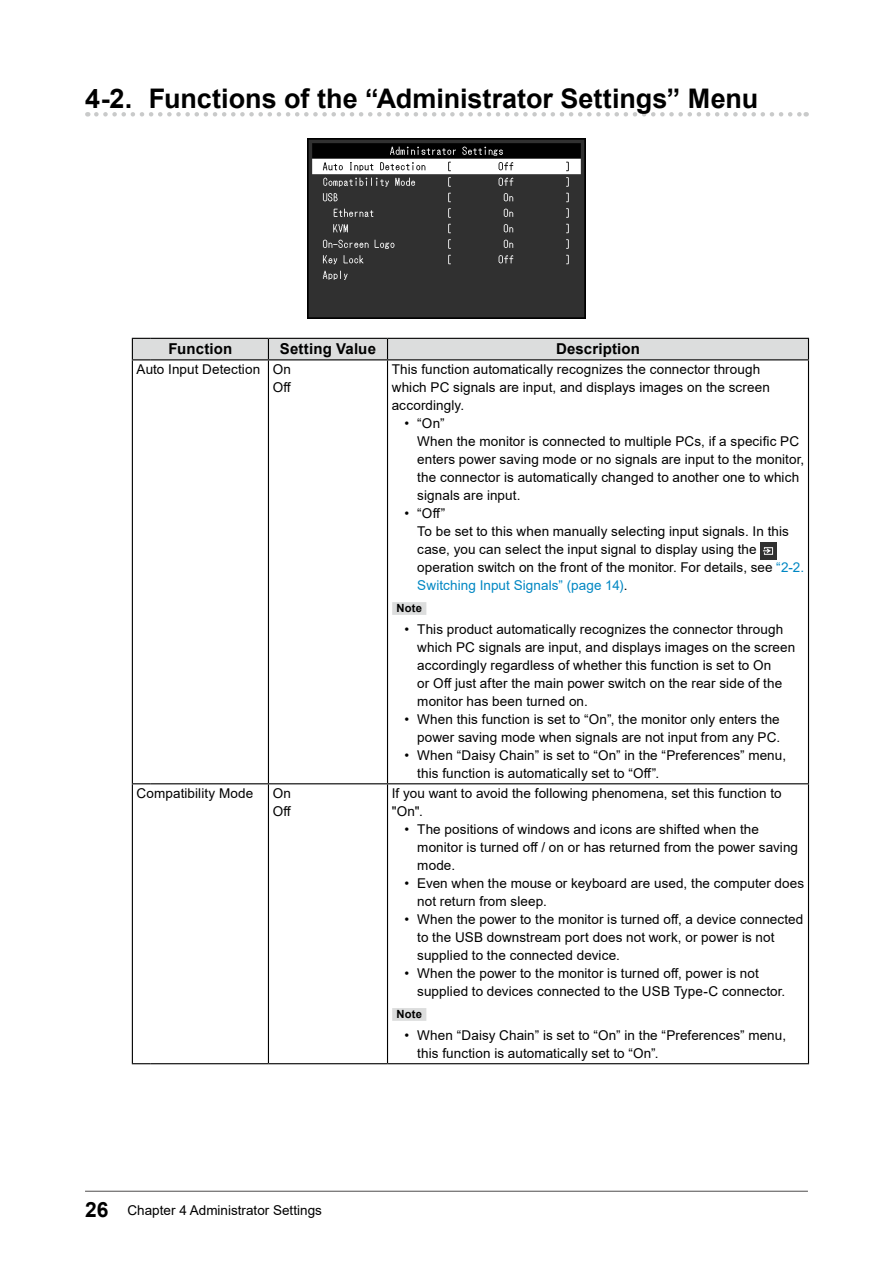
<style>
.page{position:relative;width:893px;height:1263px;background:#fff}
.page>*{position:absolute;margin:0;border:0;box-sizing:border-box;transform-origin:0 0}
.t1{font:700 27px "Arial";color:#000}
.t2{font:700 15px "Arial";letter-spacing:.01em;color:#000}
.t3{font:13.5px/18px "Arial";letter-spacing:.005em;color:#000}
.t4{font:700 11.25px "Arial";letter-spacing:.02em;color:#000}
.s1{color:#0087c3}
.s2{font-weight:700;font-size:21px}
</style>
<div class="page">
<svg style="left:96px;top:112px;width:711px;height:5px"></svg>
<img style="left:308px;top:139px;width:277px;height:179px">
<hr style="left:132px;top:360px;width:1px;height:423px;background:#000">
<hr style="left:268px;top:360px;width:1px;height:423px;background:#000">
<hr style="left:387px;top:360px;width:1px;height:423px;background:#000">
<hr style="left:808px;top:360px;width:1px;height:423px;background:#000">
<hr style="left:132px;top:784px;width:1px;height:279px;background:#000">
<hr style="left:268px;top:784px;width:1px;height:279px;background:#000">
<hr style="left:387px;top:784px;width:1px;height:279px;background:#000">
<hr style="left:808px;top:784px;width:1px;height:279px;background:#000">
<div style="left:132px;top:338px;width:677px;height:22px;background:#dcdddd"></div>
<hr style="left:151px;top:359px;width:117px;height:1px;background:#000">
<hr style="left:268px;top:359px;width:119px;height:1px;background:#000">
<hr style="left:387px;top:359px;width:422px;height:1px;background:#000">
<svg style="left:132px;top:783px;width:19px;height:1px"></svg>
<hr style="left:151px;top:783px;width:117px;height:1px;background:#000">
<hr style="left:268px;top:783px;width:119px;height:1px;background:#000">
<hr style="left:387px;top:783px;width:422px;height:1px;background:#000">
<svg style="left:132px;top:1063px;width:19px;height:1px"></svg>
<hr style="left:151px;top:1063px;width:117px;height:1px;background:#000">
<hr style="left:268px;top:1063px;width:119px;height:1px;background:#000">
<hr style="left:387px;top:1063px;width:422px;height:1px;background:#000">
<div style="left:392px;top:602px;width:34px;height:13px;background:#dcdddd"></div>
<img style="left:760px;top:542px;width:17px;height:17px">
<div style="left:392px;top:1008px;width:34px;height:13px;background:#dcdddd"></div>
<hr style="left:85px;top:1191px;width:723px;height:1px;background:#595757">
<h1 class="t1" style="left:85px;top:80px;width:675px">4-2. Functions of the “Administrator Settings” Menu</h1>
<p class="t2" style="left:169px;top:338px;width:65px">Function</p>
<p class="t2" style="left:280px;top:338px;width:98px">Setting Value</p>
<p class="t2" style="left:556px;top:338px;width:85px">Description</p>
<p class="t3" style="left:137px;top:360px;width:156px;text-align:right">Auto Input Detection On<br>Off</p>
<p class="t3" style="left:392px;top:360px;width:380px">This function automatically recognizes the connector through which PC signals are input, and displays images on the screen accordingly.</p>
<p class="t3" style="left:417px;top:414px;width:388px;text-indent:-13px">• “On”<br>When the monitor is connected to multiple PCs, if a specific PC enters power saving mode or no signals are input to the monitor, the connector is automatically changed to another one to which signals are input.</p>
<p class="t3" style="left:417px;top:504px;width:388px;text-indent:-13px">• “Off”<br>To be set to this when manually selecting input signals. In this case, you can select the input signal to display using the operation switch on the front of the monitor. For details, see <span class="s1">“2-2.<br>Switching Input Signals” (page 14)</span>.</p>
<p class="t4" style="left:396px;top:600px;width:27px">Note</p>
<p class="t3" style="left:417px;top:620px;width:380px;text-indent:-13px">• This product automatically recognizes the connector through which PC signals are input, and displays images on the screen accordingly regardless of whether this function is set to On<br>or Off just after the main power switch on the rear side of the monitor has been turned on.</p>
<p class="t3" style="left:405px;top:710px;width:377px;text-align:right">• When this function is set to “On”, the monitor only enters the power saving mode when signals are not input from any PC.</p>
<p class="t3" style="left:417px;top:746px;width:370px;text-indent:-13px">• When “Daisy Chain” is set to “On” in the “Preferences” menu, this function is automatically set to “Off”.</p>
<p class="t3" style="left:137px;top:784px;width:118px">Compatibility Mode</p>
<p class="t3" style="left:273px;top:784px;width:20px">On<br>Off</p>
<p class="t3" style="left:392px;top:784px;width:391px">If you want to avoid the following phenomena, set this function to "On".</p>
<p class="t3" style="left:417px;top:820px;width:382px;text-indent:-13px">• The positions of windows and icons are shifted when the monitor is turned off / on or has returned from the power saving mode.</p>
<p class="t3" style="left:417px;top:874px;width:388px;text-indent:-13px">• Even when the mouse or keyboard are used, the computer does not return from sleep.</p>
<p class="t3" style="left:417px;top:910px;width:388px;text-indent:-13px">• When the power to the monitor is turned off, a device connected to the USB downstream port does not work, or power is not supplied to the connected device.</p>
<p class="t3" style="left:417px;top:964px;width:370px;text-indent:-13px">• When the power to the monitor is turned off, power is not supplied to devices connected to the USB Type-C connector.</p>
<p class="t4" style="left:396px;top:1006px;width:27px">Note</p>
<p class="t3" style="left:417px;top:1026px;width:370px;text-indent:-13px">• When “Daisy Chain” is set to “On” in the “Preferences” menu, this function is automatically set to “On”.</p>
<p class="t3" style="left:85px;top:1201px;width:238px"><span class="s2">26</span> Chapter 4 Administrator Settings</p>
</div>
